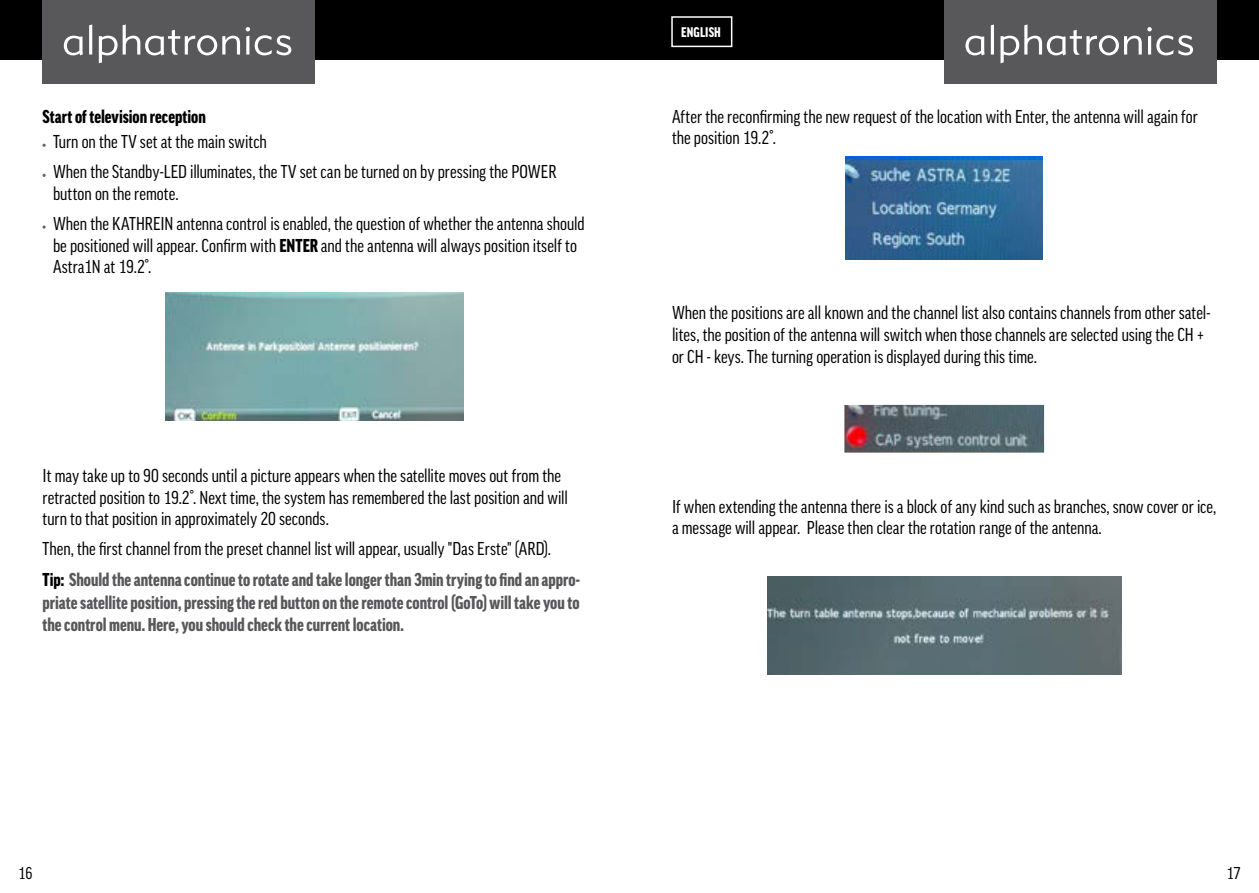
<style>
.page{position:relative;width:1259px;height:893px;background:#fff}
.page>*{position:absolute;margin:0;border:0;box-sizing:border-box;transform-origin:0 0}
.t1{font:condensed 18px/21.6px "Good";color:#000}
.t2{font:900 condensed 18px/22.5px "Good";color:#58585a}
.t3{font:900 condensed 18px "Good";color:#000}
.t4{font:condensed 16.5px "Good";color:#000}
.t5{font:900 condensed 13.5px "Good";letter-spacing:.01em;color:#fff}
.s1{font-weight:900}
.s2{font-weight:900;color:#58585a}
</style>
<div class="page">
<div style="left:0;top:0;width:308px;height:60px;background:#000"></div>
<div style="left:308px;top:0;width:321px;height:60px;background:#000"></div>
<div style="left:629px;top:0;width:321px;height:60px;background:#000"></div>
<div style="left:950px;top:0;width:309px;height:60px;background:#000"></div>
<div style="left:43px;top:0;width:272px;height:84px;background:#58585a"></div>
<svg style="left:64px;top:36px;width:19px;height:19px"></svg>
<svg style="left:89px;top:25px;width:3px;height:30px"></svg>
<svg style="left:99px;top:25px;width:141px;height:38px"></svg>
<svg style="left:246px;top:27px;width:45px;height:28px"></svg>
<div style="left:944px;top:0;width:272px;height:84px;background:#58585a"></div>
<svg style="left:965px;top:36px;width:19px;height:19px"></svg>
<svg style="left:990px;top:25px;width:4px;height:30px"></svg>
<svg style="left:1000px;top:25px;width:141px;height:38px"></svg>
<svg style="left:1147px;top:27px;width:46px;height:28px"></svg>
<div style="left:671px;top:16px;width:61px;height:31px;border:2px solid #fff"></div>
<img style="left:166px;top:293px;width:297px;height:127px">
<img style="left:845px;top:156px;width:197px;height:103px">
<img style="left:844px;top:405px;width:200px;height:48px">
<img style="left:767px;top:577px;width:354px;height:98px">
<p class="t3" style="left:43px;top:106px;width:165px">Start of television reception</p>
<p class="t1" style="left:53px;top:127px;width:505px;line-height:30.2px">Turn on the TV set at the main switch<br>When the Standby-LED illuminates, the TV set can be turned on by pressing the POWER</p>
<p class="t1" style="left:53px;top:179px;width:533px;line-height:30.2px">button on the remote.<br>When the KATHREIN antenna control is enabled, the question of whether the antenna should</p>
<p class="t1" style="left:53px;top:235px;width:525px">be positioned will appear. Confirm with <span class="s1">ENTER</span> and the antenna will always position itself to<br>Astra1N at 19.2°.</p>
<p class="t1" style="left:43px;top:465px;width:527px">It may take up to 90 seconds until a picture appears when the satellite moves out from the retracted position to 19.2°. Next time, the system has remembered the last position and will turn to that position in approximately 20 seconds.</p>
<p class="t1" style="left:43px;top:533px;width:539px;line-height:31px">Then, the first channel from the preset channel list will appear, usually "Das Erste" (ARD).<br><span class="s1">Tip:</span> <span class="s2">Should the antenna continue to rotate and take longer than 3min trying to find an appro-</span></p>
<p class="t2" style="left:43px;top:591px;width:538px">priate satellite position, pressing the red button on the remote control (GoTo) will take you to the control menu. Here, you should check the current location.</p>
<p class="t5" style="left:681px;top:25px;width:41px">ENGLISH</p>
<p class="t1" style="left:672px;top:105px;width:527px">After the reconfirming the new request of the location with Enter, the antenna will again for the position 19.2°.</p>
<p class="t1" style="left:672px;top:302px;width:540px">When the positions are all known and the channel list also contains channels from other satel&shy;lites, the position of the antenna will switch when those channels are selected using the CH + or CH - keys. The turning operation is displayed during this time.</p>
<p class="t1" style="left:672px;top:496px;width:546px">If when extending the antenna there is a block of any kind such as branches, snow cover or ice, a message will appear. Please then clear the rotation range of the antenna.</p>
<p class="t4" style="left:18px;top:864px;width:16px">16</p>
<p class="t4" style="left:1226px;top:864px;width:16px">17</p>
</div>
